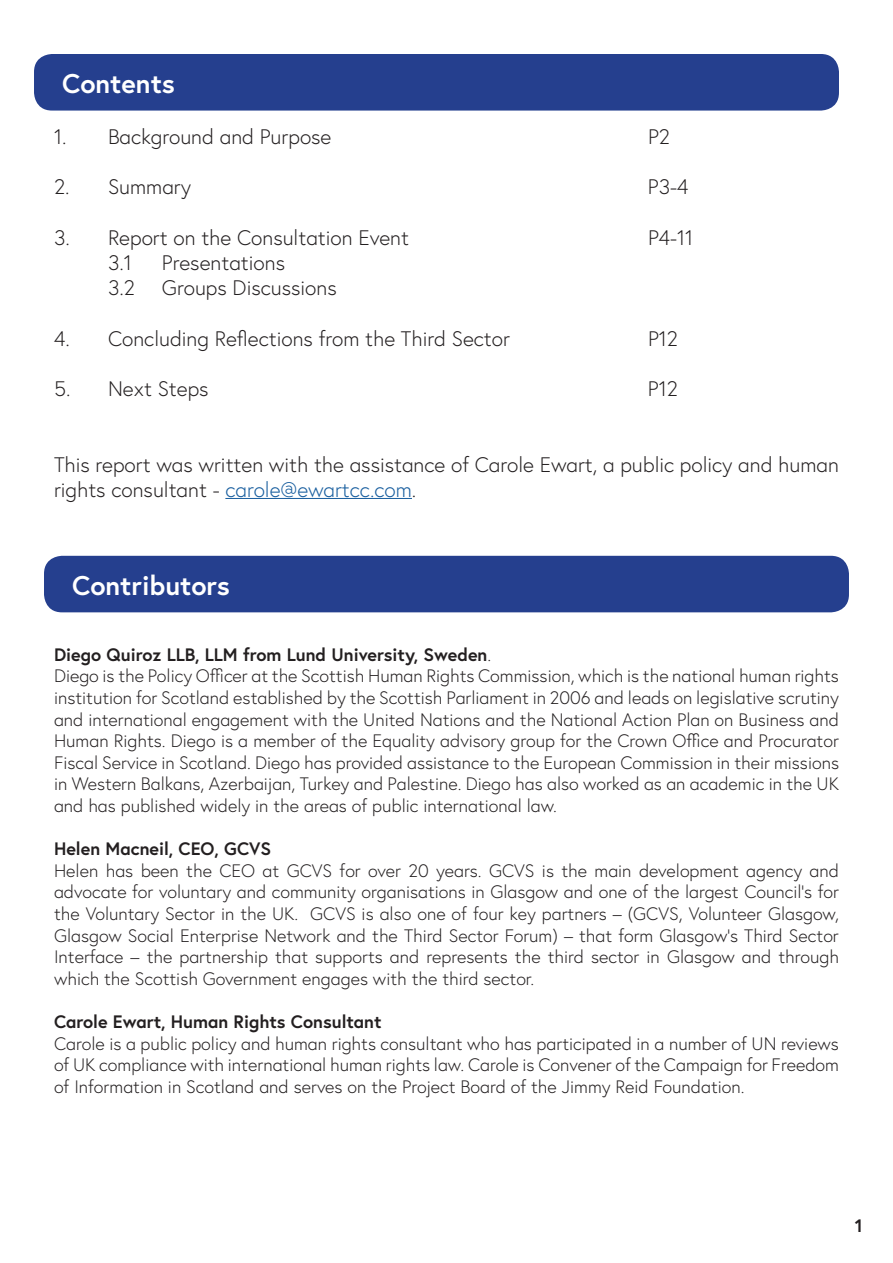
<style>
.page{position:relative;width:893px;height:1263px;background:#fff}
.page>*{position:absolute;margin:0;border:0;box-sizing:border-box;transform-origin:0 0}
.t1{font:700 27px "Europa";color:#fff}
.t2{font:300 21px/25.2px "Europa";color:#231f20}
.t3{font:300 18px/21.6px "Europa";color:#231f20;text-align:justify}
.t4{font:700 18px "Europa";color:#231f20}
.s1{color:#175d9e}
.s2{font-weight:700}
</style>
<div class="page">
<div style="left:34px;top:54px;width:805px;height:57px;background:#253f8e;border-radius:18px"></div>
<hr style="left:225px;top:498px;width:187px;height:1px;background:#175d9e">
<div style="left:44px;top:556px;width:805px;height:56px;background:#253f8e;border-radius:18px"></div>
<h1 class="t1" style="left:62px;top:71px;width:114px">Contents</h1>
<p class="t2" style="left:54px;top:126px;width:279px">1. Background and Purpose</p>
<p class="t2" style="left:648px;top:126px;width:23px">P2</p>
<p class="t2" style="left:54px;top:176px;width:139px">2. Summary</p>
<p class="t2" style="left:648px;top:176px;width:42px">P3-4</p>
<p class="t2" style="left:54px;top:226px;width:356px">3. Report on the Consultation Event</p>
<p class="t2" style="left:648px;top:226px;width:47px">P4-11</p>
<p class="t2" style="left:108px;top:252px;width:26px">3.1</p>
<p class="t2" style="left:162px;top:252px;width:125px">Presentations</p>
<p class="t2" style="left:108px;top:277px;width:29px">3.2</p>
<p class="t2" style="left:162px;top:277px;width:176px">Groups Discussions</p>
<p class="t2" style="left:54px;top:327px;width:458px">4. Concluding Relections from the Third Sector</p>
<p class="t2" style="left:648px;top:327px;width:32px">P12</p>
<p class="t2" style="left:54px;top:378px;width:156px">5. Next Steps</p>
<p class="t2" style="left:648px;top:378px;width:32px">P12</p>
<p class="t2" style="left:54px;top:453px;width:786px">This report was written with the assistance of Carole Ewart, a public policy and human rights consultant - <span class="s1">carole@ewartcc.com</span>.</p>
<h1 class="t1" style="left:72px;top:573px;width:159px">Contributors</h1>
<p class="t3" style="left:54px;top:645px;width:787px;text-align:left"><span class="s2">Diego Quiroz LLB, LLM from Lund University, Sweden</span>.<br>Diego is the Policy Oicer at the Scottish Human Rights Commission, which is the national human rights institution for Scotland established by the Scottish Parliament in 2006 and leads on legislative scrutiny and international engagement with the United Nations and the National Action Plan on Business and Human Rights. Diego is a member of the Equality advisory group for the Crown Oice and Procurator Fiscal Service in Scotland. Diego has provided assistance to the European Commission in their missions in Western Balkans, Azerbaijan, Turkey and Palestine. Diego has also worked as an academic in the UK and has published widely in the areas of public international law.</p>
<p class="t4" style="left:54px;top:841px;width:219px">Helen Macneil, CEO, GCVS</p>
<p class="t3" style="left:54px;top:861px;width:787px">Helen has been the CEO at GCVS for over 20 years. GCVS is the main development agency and advocate for voluntary and community organisations in Glasgow and one of the largest Council’s for the Voluntary Sector in the UK. GCVS is also one of four key partners – (GCVS, Volunteer Glasgow, Glasgow Social Enterprise Network and the Third Sector Forum) – that form Glasgow’s Third Sector Interface – the partnership that supports and represents the third sector in Glasgow and through which the Scottish Government engages with the third sector.</p>
<p class="t4" style="left:54px;top:1014px;width:329px">Carole Ewart, Human Rights Consultant</p>
<p class="t3" style="left:54px;top:1034px;width:786px">Carole is a public policy and human rights consultant who has participated in a number of UN reviews of UK compliance with international human rights law. Carole is Convener of the Campaign for Freedom of Information in Scotland and serves on the Project Board of the Jimmy Reid Foundation.</p>
<p class="t4" style="left:855px;top:1217px;width:9px">1</p>
</div>
